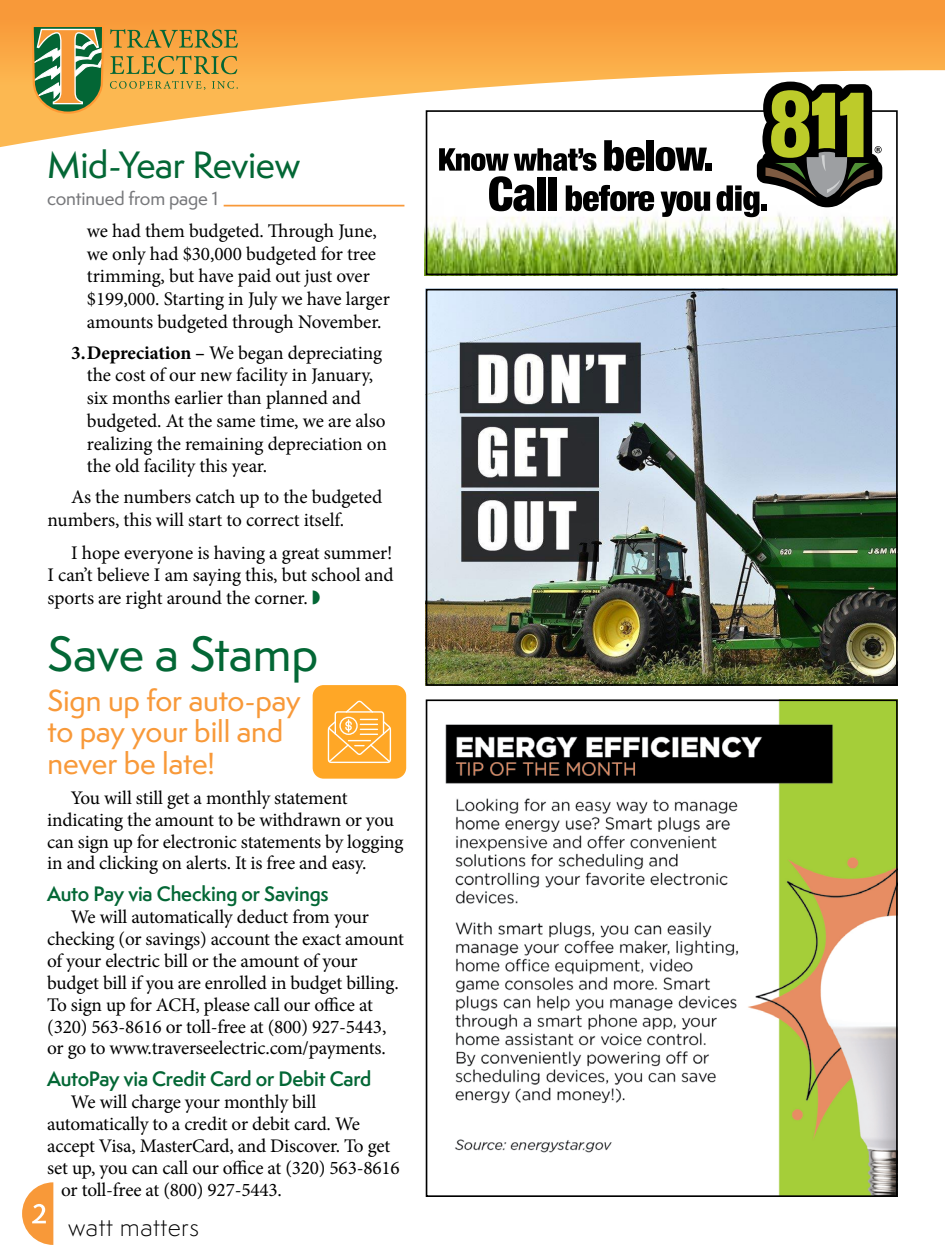
<style>
.page{position:relative;width:945px;height:1260px;background:#fff}
.page>*{position:absolute;margin:0;border:0;box-sizing:border-box;transform-origin:0 0}
.t1{font:500 45.5px "Semplicita Pro";letter-spacing:-.005em;color:#036735}
.t2{font:500 35px "Semplicita Pro";letter-spacing:-.01em;color:#036735}
.t3{font:500 28px/31.5px "Semplicita Pro";letter-spacing:-.005em;color:#f89939}
.t4{font:300 24.5px "Semplicita Pro";letter-spacing:.02em;color:#000}
.t5{font:19.25px/22.8px "Minion Pro";letter-spacing:-.01em;color:#000}
.t6{font:600 19.25px "Semplicita Pro";letter-spacing:-.01em;color:#036735}
.t7{font:500 17.5px "Semplicita Pro";letter-spacing:-.01em;color:#77787b}
.s1{font-weight:700}
.s2{color:#036735}
</style>
<div class="page">
<svg style="left:22px;top:1182px;width:31px;height:63px"></svg>
<svg style="left:0;top:0;width:945px;height:147px"></svg>
<svg style="left:32px;top:25px;width:206px;height:89px"></svg>
<hr style="left:224px;top:205px;width:180px;height:1px;background:#f89939">
<img style="left:445px;top:702px;width:450px;height:492px">
<div style="left:426px;top:699px;width:472px;height:498px;border:2px solid #000"></div>
<img style="left:429px;top:292px;width:466px;height:391px">
<div style="left:426px;top:289px;width:472px;height:397px;border:2px solid #000"></div>
<img style="left:425px;top:198px;width:470px;height:77px">
<div style="left:426px;top:110px;width:472px;height:165px;border:2px solid #000"></div>
<svg style="left:717px;top:82px;width:165px;height:135px"></svg>
<svg style="left:439px;top:140px;width:271px;height:77px"></svg>
<div style="left:705px;top:163px;width:7px;height:8px;background:#000"></div>
<div style="left:313px;top:685px;width:93px;height:94px;background:#ffa726;border-radius:11px"></div>
<svg style="left:328px;top:700px;width:63px;height:63px"></svg>
<h2 class="t2" style="left:47px;top:140px;width:254px">Mid-Year Review</h2>
<p class="t7" style="left:47px;top:186px;width:173px">continued from page 1</p>
<p class="t5" style="left:87px;top:220px;width:304px">we had them budgeted. Through June, we only had $30,000 budgeted for tree trimming, but have paid out just over $199,000. Starting in July we have larger amounts budgeted through November.</p>
<p class="t5" style="left:87px;top:341px;width:302px;text-indent:-16px"><span class="s1">3.Depreciation –</span> We began depreciating the cost of our new facility in January, six months earlier than planned and budgeted. At the same time, we are also realizing the remaining depreciation on the old facility this year.</p>
<p class="t5" style="left:48px;top:486px;width:336px;text-indent:24px">As the numbers catch up to the budgeted numbers, this will start to correct itself.</p>
<p class="t5" style="left:48px;top:541px;width:348px;text-align:justify;text-indent:24px">I hope everyone is having a great summer!<br>I can’t believe I am saying this, but school and sports are right around the corner. <span class="s2">◗</span></p>
<h1 class="t1" style="left:48px;top:622px;width:272px">Save a Stamp</h1>
<h3 class="t3" style="left:48px;top:684px;width:255px">Sign up for auto-pay to pay your bill and never be late!</h3>
<p class="t5" style="left:47px;top:787px;width:358px;line-height:21.9px;text-indent:24px">You will still get a monthly statement indicating the amount to be withdrawn or you can sign up for electronic statements by logging in and clicking on alerts. It is free and easy.</p>
<p class="t6" style="left:47px;top:880px;width:283px">Auto Pay via Checking or Savings</p>
<p class="t5" style="left:47px;top:906px;width:358px;line-height:21.9px;text-indent:24px">We will automatically deduct from your checking (or savings) account the exact amount of your electric bill or the amount of your budget bill if you are enrolled in budget billing.<br>To sign up for ACH, please call our office at (320) 563-8616 or toll-free at (800) 927-5443, or go to www.traverseelectric.com/payments.</p>
<p class="t6" style="left:47px;top:1065px;width:326px">AutoPay via Credit Card or Debit Card</p>
<p class="t5" style="left:71px;top:1091px;width:247px">We will charge your monthly bill</p>
<p class="t5" style="left:47px;top:1113px;width:314px">automatically to a credit or debit card. We</p>
<p class="t5" style="left:47px;top:1135px;width:344px">accept Visa, MasterCard, and Discover. To get</p>
<p class="t5" style="left:47px;top:1157px;width:354px">set up, you can call our office at (320) 563-8616</p>
<p class="t5" style="left:61px;top:1178px;width:222px">or toll-free at (800) 927-5443.</p>
<p class="t4" style="left:68px;top:1211px;width:132px">watt matters</p>
</div>
